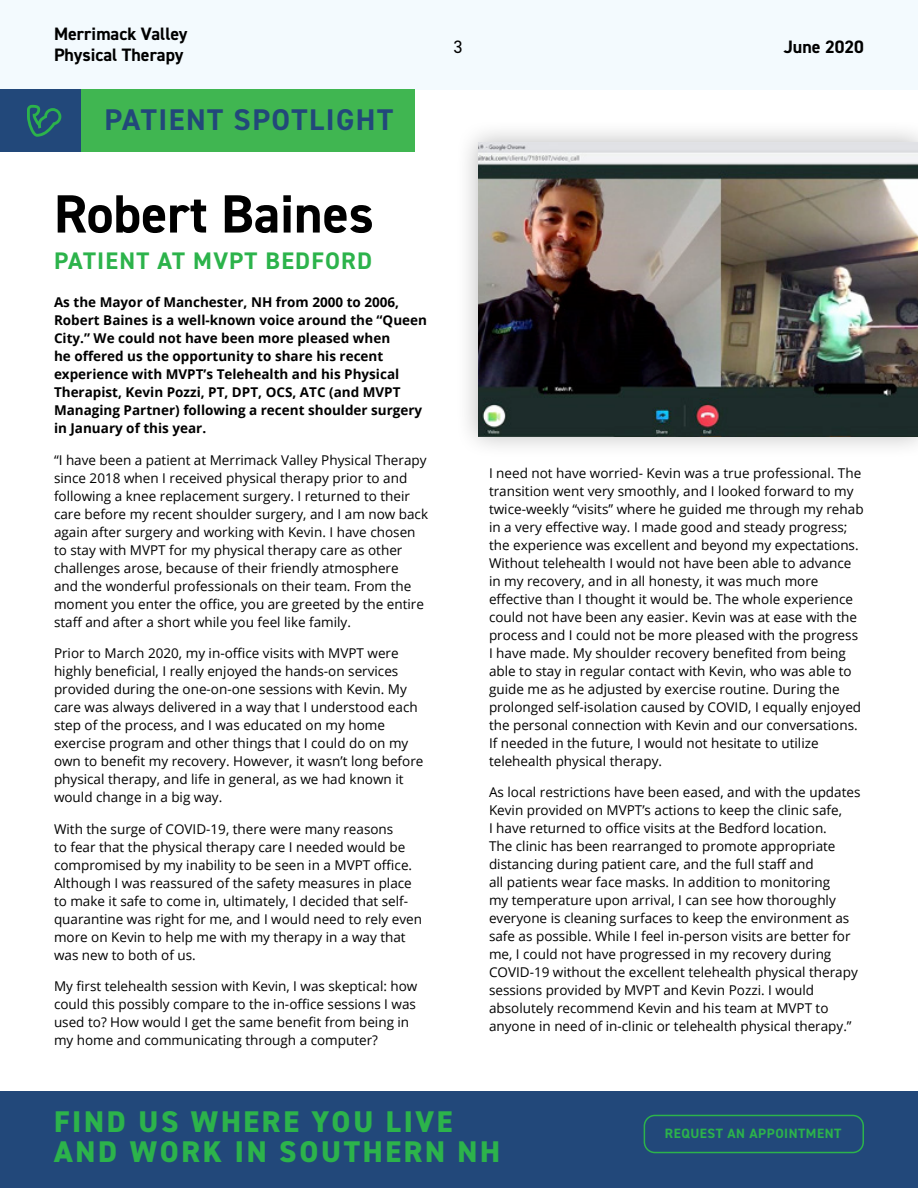
<style>
.page{position:relative;width:918px;height:1188px;background:#fff}
.page>*{position:absolute;margin:0;border:0;box-sizing:border-box;transform-origin:0 0}
.Title_3{font:700 54px "DIN2014";color:#000}
.t1{font:800 30px/30px "DIN2014";letter-spacing:.09em;color:#2cb34b}
.Title_2{font:700 30px "DIN2014";letter-spacing:.05em;color:#22487a}
.Title_2-2{font:700 24px "DIN2014";letter-spacing:.05em;color:#2cb34b}
.t2{font:700 18px/21.6px "DIN2014";color:#000}
.t3{font:18px "DIN2014";color:#000}
.Body{font:13.5px/18px "Open Sans";color:#000}
.Body-2{font:700 13.5px/18px "Open Sans";color:#000}
.t4{font:700 13.5px "DIN2014";letter-spacing:.04em;color:#2cb34b}
</style>
<div class="page">
<div style="left:0;top:0;width:918px;height:90px;background:#f3fafe"></div>
<div style="left:0;top:1091px;width:918px;height:97px;background:#22487a"></div>
<div style="left:644px;top:1115px;width:220px;height:38px;border:2px solid #2cb34b;border-radius:10px"></div>
<div style="left:456px;top:120px;width:462px;height:339px;background:#000;opacity:.28"></div>
<img style="left:479px;top:143px;width:439px;height:293px">
<div style="left:0;top:89px;width:81px;height:63px;background:#22487a"></div>
<div style="left:81px;top:89px;width:334px;height:63px;background:#40b651"></div>
<svg style="left:27px;top:105px;width:34px;height:32px"></svg>
<h3 class="t2" style="left:54px;top:22px;width:135px">Merrimack Valley<br>Physical Therapy</h3>
<p class="Title_2" style="left:105px;top:100px;width:290px">PATIENT SPOTLIGHT</p>
<p class="Title_3" style="left:54px;top:178px;width:321px">Robert Baines</p>
<p class="Title_2-2" style="left:54px;top:244px;width:320px">PATIENT AT MVPT BEDFORD</p>
<p class="Body-2" style="left:54px;top:293px;width:375px">As the Mayor of Manchester, NH from 2000 to 2006, Robert Baines is a well-known voice around the “Queen City.” We could not have been more pleased when<br>he offered us the opportunity to share his recent experience with MVPT’s Telehealth and his Physical Therapist, Kevin Pozzi, PT, DPT, OCS, ATC (and MVPT Managing Partner) following a recent shoulder surgery in January of this year.</p>
<p class="Body" style="left:54px;top:451px;width:376px">“I have been a patient at Merrimack Valley Physical Therapy since 2018 when I received physical therapy prior to and following a knee replacement surgery. I returned to their care before my recent shoulder surgery, and I am now back again after surgery and working with Kevin. I have chosen to stay with MVPT for my physical therapy care as other challenges arose, because of their friendly atmosphere<br>and the wonderful professionals on their team. From the moment you enter the office, you are greeted by the entire staff and after a short while you feel like family.</p>
<p class="Body" style="left:54px;top:644px;width:371px">Prior to March 2020, my in-office visits with MVPT were highly beneficial, I really enjoyed the hands-on services provided during the one-on-one sessions with Kevin. My care was always delivered in a way that I understood each step of the process, and I was educated on my home exercise program and other things that I could do on my own to benefit my recovery. However, it wasn’t long before physical therapy, and life in general, as we had known it would change in a big way.</p>
<p class="Body" style="left:54px;top:820px;width:370px">With the surge of COVID-19, there were many reasons<br>to fear that the physical therapy care I needed would be compromised by my inability to be seen in a MVPT office.<br>Although I was reassured of the safety measures in place to make it safe to come in, ultimately, I decided that self&shy;quarantine was right for me, and I would need to rely even more on Kevin to help me with my therapy in a way that was new to both of us.</p>
<p class="Body" style="left:54px;top:977px;width:365px">My first telehealth session with Kevin, I was skeptical: how could this possibly compare to the in-office sessions I was used to? How would I get the same benefit from being in my home and communicating through a computer?</p>
<h3 class="t3" style="left:454px;top:36px;width:10px">3</h3>
<h3 class="t2" style="left:784px;top:36px;width:82px">June 2020</h3>
<p class="Body" style="left:489px;top:464px;width:376px">I need not have worried- Kevin was a true professional. The transition went very smoothly, and I looked forward to my twice-weekly “visits” where he guided me through my rehab in a very effective way. I made good and steady progress; the experience was excellent and beyond my expectations.<br>Without telehealth I would not have been able to advance in my recovery, and in all honesty, it was much more effective than I thought it would be. The whole experience could not have been any easier. Kevin was at ease with the process and I could not be more pleased with the progress I have made. My shoulder recovery benefited from being able to stay in regular contact with Kevin, who was able to guide me as he adjusted by exercise routine. During the prolonged self-isolation caused by COVID, I equally enjoyed the personal connection with Kevin and our conversations.<br>If needed in the future, I would not hesitate to utilize telehealth physical therapy.</p>
<p class="Body" style="left:489px;top:783px;width:373px">As local restrictions have been eased, and with the updates Kevin provided on MVPT’s actions to keep the clinic safe,<br>I have returned to office visits at the Bedford location.<br>The clinic has been rearranged to promote appropriate distancing during patient care, and the full staff and<br>all patients wear face masks. In addition to monitoring<br>my temperature upon arrival, I can see how thoroughly everyone is cleaning surfaces to keep the environment as safe as possible. While I feel in-person visits are better for me, I could not have progressed in my recovery during COVID-19 without the excellent telehealth physical therapy sessions provided by MVPT and Kevin Pozzi. I would absolutely recommend Kevin and his team at MVPT to anyone in need of in-clinic or telehealth physical therapy.”</p>
<h2 class="t1" style="left:54px;top:1107px;width:448px">FIND US WHERE YOU LIVE<br>AND WORK IN SOUTHERN NH</h2>
<p class="t4" style="left:665px;top:1124px;width:178px">REQUEST AN APPOINTMENT</p>
</div>
